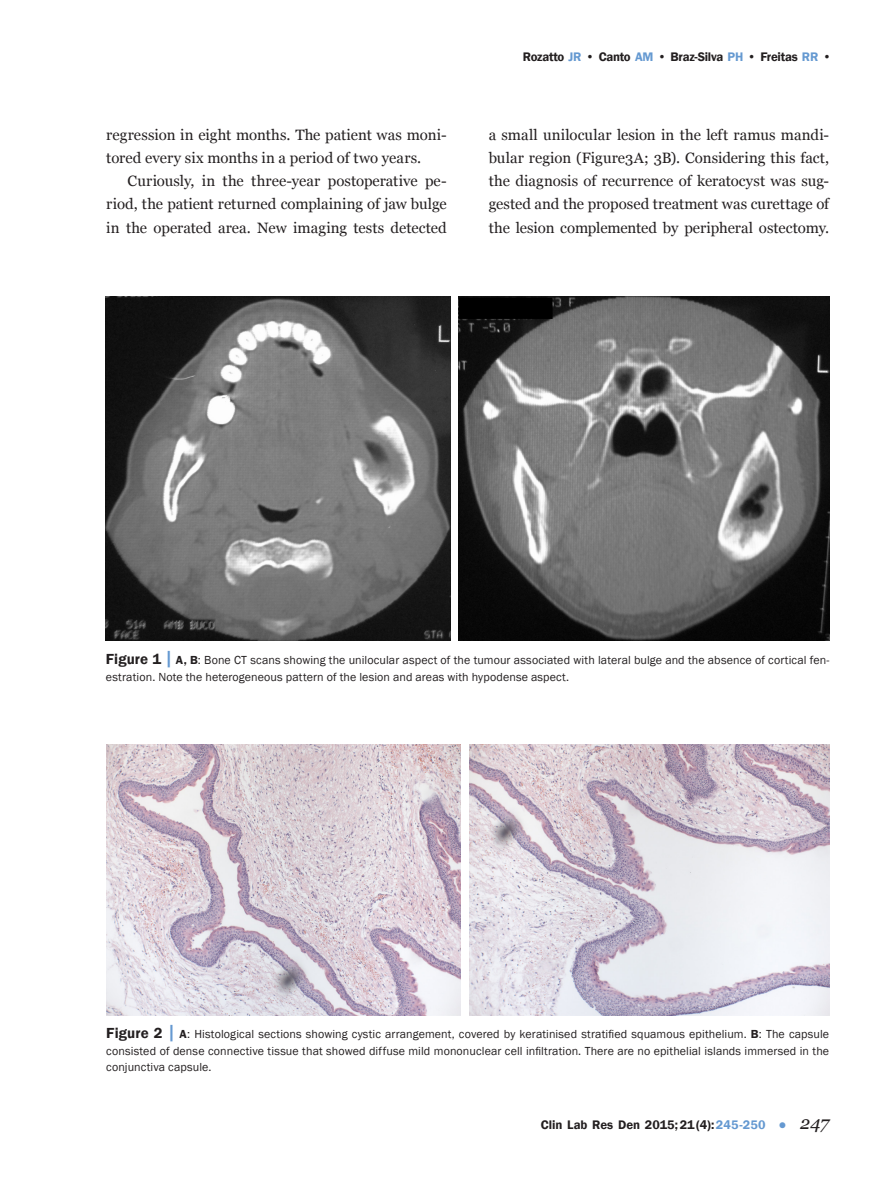
<style>
.page{position:relative;width:893px;height:1191px;background:#fff}
.page>*{position:absolute;margin:0;border:0;box-sizing:border-box;transform-origin:0 0}
._2_1_CORPO_TEXTO_ING{font:15px/23.2px "Georgia";letter-spacing:-.005em;color:#231f20;text-align:justify}
._0_2_1_Rodapé_impar{font:600 12.75px "Franklin Gothic";letter-spacing:-.02em;color:#231f20}
._0_2_1_Rodapé_impar-2{font:600 12.75px "Franklin Gothic";color:#231f20}
._3_1_Legenda_abaixo{font:12px/16.5px "Franklin Gothic";letter-spacing:.01em;color:#231f20;text-align:justify}
.s1{color:#6599d1}
.s2{font-weight:600;font-size:15px}
.s3{font-weight:600;font-size:19.5px;color:#6599d1}
.s4{font-weight:600}
.s5{font-weight:400;font-size:13.5px;color:#6599d1}
.s6{font-family:"Georgia";font-weight:400;font-style:italic;font-size:18px}
</style>
<div class="page">
<img style="left:106px;top:744px;width:354px;height:271px">
<img style="left:469px;top:744px;width:360px;height:271px">
<img style="left:106px;top:296px;width:344px;height:345px">
<img style="left:459px;top:296px;width:371px;height:345px">
<p class="_2_1_CORPO_TEXTO_ING" style="left:106px;top:122px;width:342px">regression in eight months. The patient was moni&shy;tored every six months in a period of two years.</p>
<p class="_2_1_CORPO_TEXTO_ING" style="left:106px;top:169px;width:342px;text-indent:21px">Curiously, in the three-year postoperative pe&shy;riod, the patient returned complaining of jaw bulge in the operated area. New imaging tests detected</p>
<p class="_0_2_1_Rodapé_impar" style="left:523px;top:49px;width:310px">Rozatto <span class="s1">JR</span> • Canto <span class="s1">AM</span> • Braz-Silva <span class="s1">PH</span> • Freitas <span class="s1">RR</span> •</p>
<p class="_2_1_CORPO_TEXTO_ING" style="left:489px;top:122px;width:342px">a small unilocular lesion in the left ramus mandi&shy;bular region (Figure3A; 3B). Considering this fact, the diagnosis of recurrence of keratocyst was sug&shy;gested and the proposed treatment was curettage of the lesion complemented by peripheral ostectomy.</p>
<p class="_3_1_Legenda_abaixo" style="left:106px;top:652px;width:725px"><span class="s2">Figure 1</span> <span class="s3">|</span> <span class="s4">A, B</span>: Bone CT scans showing the unilocular aspect of the tumour associated with lateral bulge and the absence of cortical fen&shy;estration. Note the heterogeneous pattern of the lesion and areas with hypodense aspect.</p>
<p class="_3_1_Legenda_abaixo" style="left:106px;top:1026px;width:724px"><span class="s2">Figure 2</span> <span class="s3">|</span> <span class="s4">A</span>: Histological sections showing cystic arrangement, covered by keratinised stratified squamous epithelium. <span class="s4">B</span>: The capsule consisted of dense connective tissue that showed diffuse mild mononuclear cell infiltration. There are no epithelial islands immersed in the conjunctiva capsule.</p>
<p class="_0_2_1_Rodapé_impar-2" style="left:541px;top:1117px;width:290px">Clin Lab Res Den 2015;21(4):<span class="s1">245-250</span> <span class="s5">●</span> <span class="s6">247</span></p>
</div>
